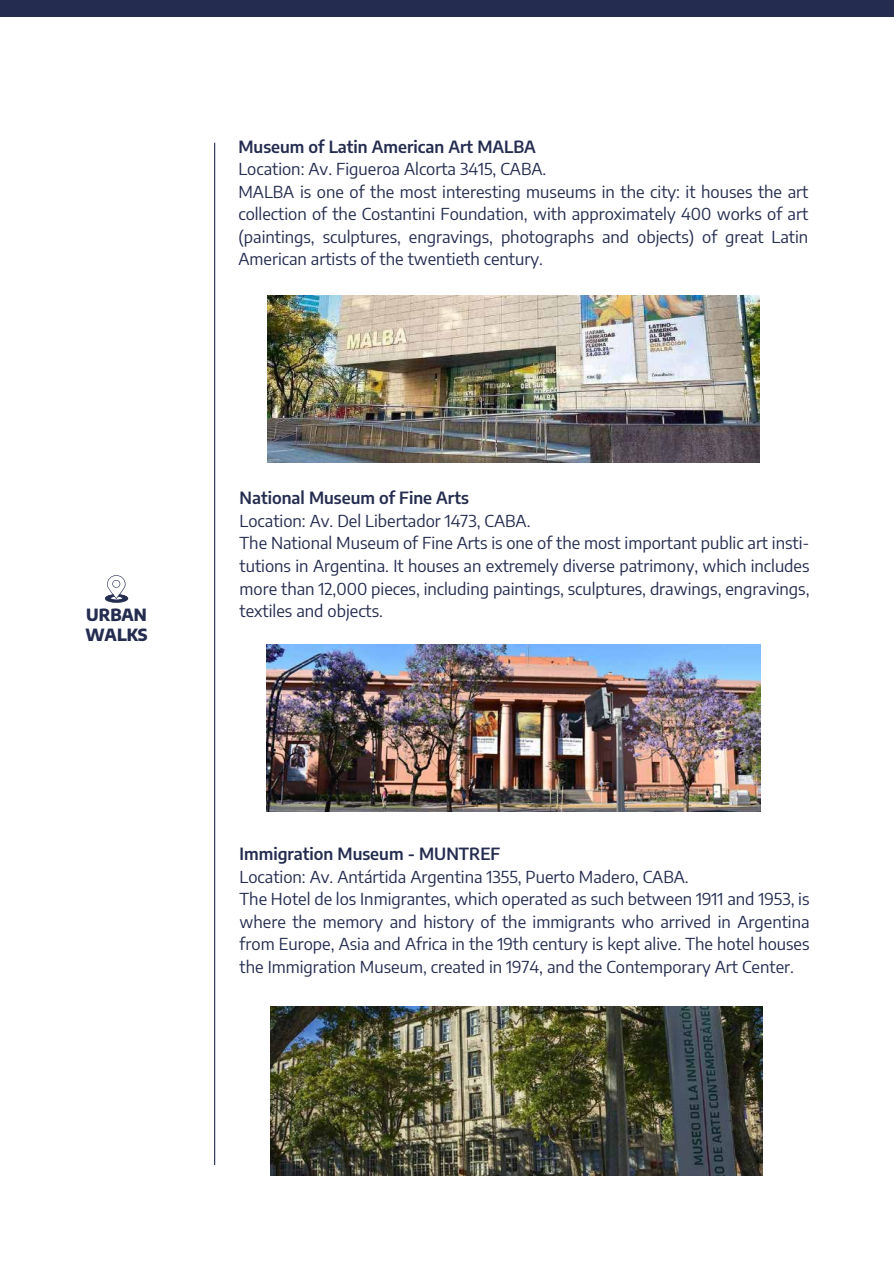
<style>
.page{position:relative;width:894px;height:1264px;background:#fff}
.page>*{position:absolute;margin:0;border:0;box-sizing:border-box;transform-origin:0 0}
.t1{font:16.5px/22.5px "Encode Sans";color:#242c4f}
.t2{font:600 16.5px "Encode Sans";color:#242c4f}
.t3{font:800 16.5px "Encode Sans";color:#242c4f}
</style>
<div class="page">
<hr style="left:214px;top:143px;width:1px;height:1021px;background:#242c4f">
<div style="left:0;top:0;width:893px;height:16px;background:#242c4f"></div>
<img style="left:267px;top:295px;width:492px;height:168px">
<img style="left:266px;top:644px;width:494px;height:167px">
<svg style="left:105px;top:575px;width:23px;height:27px"></svg>
<img style="left:270px;top:1006px;width:491px;height:168px">
<p class="t2" style="left:238px;top:134px;width:299px">Museum of Latin American Art MALBA</p>
<p class="t1" style="left:238px;top:157px;width:571px">Location: Av. Figueroa Alcorta 3415, CABA.<br>MALBA is one of the most interesting museums in the city: it houses the art collection of the Costantini Foundation, with approximately 400 works of art (paintings, sculptures, engravings, photographs and objects) of great Latin American artists of the twentieth century.</p>
<p class="t2" style="left:239px;top:486px;width:231px">National Museum of Fine Arts</p>
<p class="t1" style="left:239px;top:508px;width:571px">Location: Av. Del Libertador 1473, CABA.<br>The National Museum of Fine Arts is one of the most important public art insti&shy;tutions in Argentina. It houses an extremely diverse patrimony, which includes more than 12,000 pieces, including paintings, sculptures, drawings, engravings,</p>
<p class="t3" style="left:86px;top:602px;width:62px">URBAN</p>
<p class="t1" style="left:239px;top:598px;width:145px">textiles and objects.</p>
<p class="t3" style="left:85px;top:621px;width:64px">WALKS</p>
<p class="t2" style="left:239px;top:841px;width:262px">Immigration Museum - MUNTREF</p>
<p class="t1" style="left:239px;top:864px;width:571px">Location: Av. Antártida Argentina 1355, Puerto Madero, CABA.<br>The Hotel de los Inmigrantes, which operated as such between 1911 and 1953, is where the memory and history of the immigrants who arrived in Argentina from Europe, Asia and Africa in the 19th century is kept alive. The hotel houses the Immigration Museum, created in 1974, and the Contemporary Art Center.</p>
</div>
